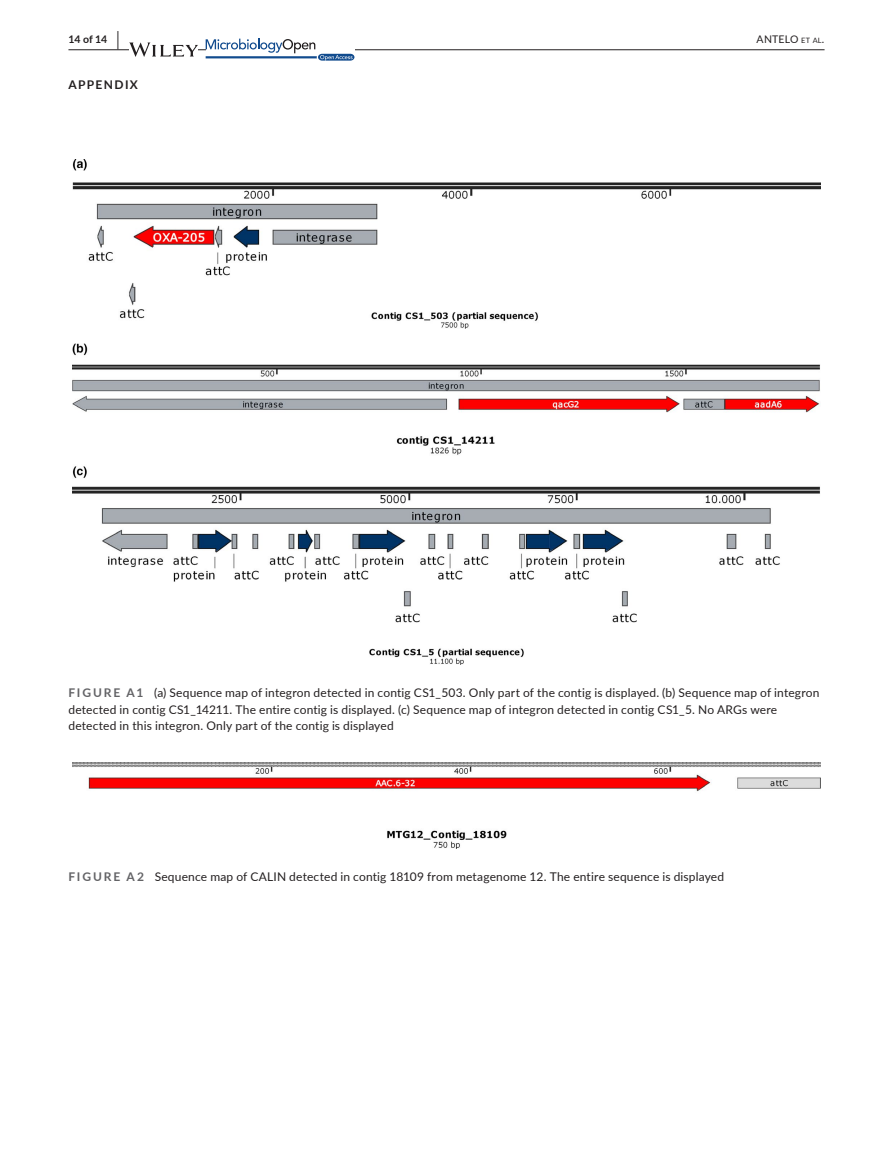
<style>
.page{position:relative;width:893px;height:1174px;background:#fff}
.page>*{position:absolute;margin:0;border:0;box-sizing:border-box;transform-origin:0 0}
.t1{font:12px/16.5px "Lato";letter-spacing:.015em;color:#231f20}
.t2{font:700 12px "Lato";letter-spacing:.115em;color:#231f20}
.t3{font:10.5px "Lato";letter-spacing:.02em;color:#231f20}
.t4{font:700 10.5px "Lato";color:#231f20}
.s1{font-size:19.5px}
.s2{font-size:7.35px}
.s3{font-weight:700;color:#636366}
</style>
<div class="page">
<hr style="left:68px;top:49px;width:756px;height:1px;background:#231f20">
<svg style="left:129px;top:42px;width:69px;height:15px"></svg>
<svg style="left:206px;top:39px;width:148px;height:22px"></svg>
<img style="left:72px;top:159px;width:749px;height:506px">
<img style="left:72px;top:762px;width:749px;height:87px">
<p class="t4" style="left:68px;top:31px;width:52px">14 of 14 <span class="s1">|</span></p>
<p class="t3" style="left:757px;top:31px;width:69px">ANTELO <span class="s2">et al</span>.</p>
<p class="t2" style="left:68px;top:75px;width:71px">APPENDIX</p>
<p class="t1" style="left:68px;top:684px;width:752px"><span class="s3">FIGURE A1</span> (a) Sequence map of integron detected in contig CS1_503. Only part of the contig is displayed. (b) Sequence map of integron detected in contig CS1_14211. The entire contig is displayed. (c) Sequence map of integron detected in contig CS1_5. No ARGs were detected in this integron. Only part of the contig is displayed</p>
<p class="t1" style="left:68px;top:868px;width:657px"><span class="s3">FIGURE A 2</span> Sequence map of CALIN detected in contig 18109 from metagenome 12. The entire sequence is displayed</p>
</div>
